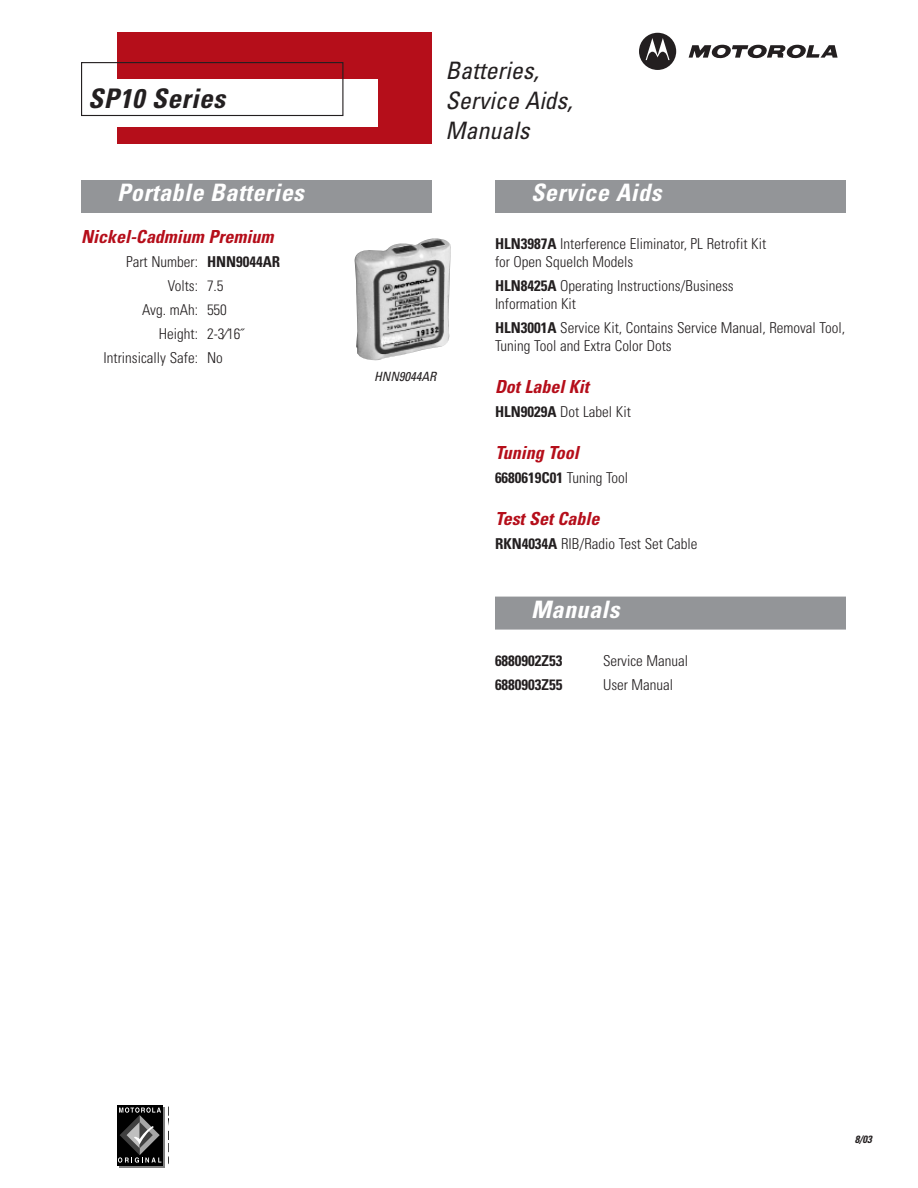
<style>
.page{position:relative;width:918px;height:1188px;background:#fff}
.page>*{position:absolute;margin:0;border:0;box-sizing:border-box;transform-origin:0 0}
.t1{font:italic 700 condensed 27px "Univers";letter-spacing:.02em;color:#231f20}
.t2{font:italic 700 condensed 24px "Univers";letter-spacing:.02em;color:#fff}
.t3{font:italic condensed 24px/30px "Univers";color:#231f20}
.t4{font:italic 700 condensed 18px "Univers";color:#b50e1a}
.t5{font:300 condensed 15px/18px "Univers";color:#231f20}
.t6{font:700 condensed 15px "Univers";color:#231f20}
.t7{font:italic condensed 12.75px "Univers";color:#231f20}
.t8{font:italic 700 condensed 10.5px "Univers";color:#231f20}
.s1{font-weight:700}
.s2{font-weight:300}
</style>
<div class="page">
<svg style="left:119px;top:1107px;width:46px;height:61px"></svg>
<div style="left:117px;top:1105px;width:45px;height:60px;background:#000"></div>
<svg style="left:118px;top:1107px;width:43px;height:56px"></svg>
<div style="left:117px;top:33px;width:315px;height:111px;background:#b50e1a"></div>
<svg style="left:639px;top:33px;width:37px;height:37px"></svg>
<svg style="left:689px;top:45px;width:149px;height:14px"></svg>
<div style="left:81px;top:79px;width:297px;height:48px;background:#fff"></div>
<div style="left:81px;top:62px;width:262px;height:54px;border:1px solid #231f20"></div>
<div style="left:81px;top:180px;width:351px;height:33px;background:#939598"></div>
<div style="left:495px;top:180px;width:351px;height:33px;background:#939598"></div>
<div style="left:495px;top:597px;width:351px;height:33px;background:#939598"></div>
<img style="left:355px;top:238px;width:96px;height:122px">
<h1 class="t1" style="left:88px;top:89px;width:139px">SP10 Series</h1>
<h2 class="t2" style="left:117px;top:184px;width:188px">Portable Batteries</h2>
<p class="t4" style="left:81px;top:230px;width:194px">Nickel-Cadmium Premium</p>
<p class="t5" style="left:126px;top:254px;width:156px">Part Number: <span class="s1">HNN9044AR</span></p>
<p class="t5" style="left:168px;top:278px;width:57px">Volts: 7.5</p>
<p class="t5" style="left:142px;top:302px;width:86px">Avg. mAh: 550</p>
<p class="t5" style="left:159px;top:326px;width:87px">Height: 2-3⁄16˝</p>
<p class="t5" style="left:104px;top:350px;width:121px">Intrinsically Safe: No</p>
<h2 class="t3" style="left:446px;top:58px;width:129px">Batteries,<br>Service Aids,<br>Manuals</h2>
<p class="t7" style="left:374px;top:371px;width:64px">HNN9044AR</p>
<h2 class="t2" style="left:531px;top:184px;width:132px">Service Aids</h2>
<p class="t5" style="left:495px;top:236px;width:273px"><span class="s1">HLN3987A</span> Interference Eliminator, PL Retrofit Kit for Open Squelch Models</p>
<p class="t5" style="left:495px;top:278px;width:240px"><span class="s1">HLN8425A</span> Operating Instructions/Business<br>Information Kit</p>
<p class="t5" style="left:495px;top:320px;width:352px"><span class="s1">HLN3001A</span> Service Kit, Contains Service Manual, Removal Tool,<br>Tuning Tool and Extra Color Dots</p>
<p class="t4" style="left:495px;top:380px;width:95px">Dot Label Kit</p>
<p class="t5" style="left:495px;top:404px;width:137px"><span class="s1">HLN9029A</span> Dot Label Kit</p>
<p class="t4" style="left:495px;top:446px;width:85px">Tuning Tool</p>
<p class="t6" style="left:495px;top:472px;width:135px">6680619C01 <span class="s2">Tuning Tool</span></p>
<p class="t4" style="left:495px;top:512px;width:106px">Test Set Cable</p>
<p class="t5" style="left:495px;top:536px;width:204px"><span class="s1">RKN4034A</span> RIB/Radio Test Set Cable</p>
<h2 class="t2" style="left:531px;top:600px;width:90px">Manuals</h2>
<p class="t6" style="left:495px;top:655px;width:69px">6880902Z53</p>
<p class="t5" style="left:603px;top:653px;width:87px">Service Manual</p>
<p class="t6" style="left:495px;top:679px;width:69px">6880903Z55</p>
<p class="t5" style="left:603px;top:677px;width:72px">User Manual</p>
<p class="t8" style="left:855px;top:1136px;width:18px">8/03</p>
</div>
